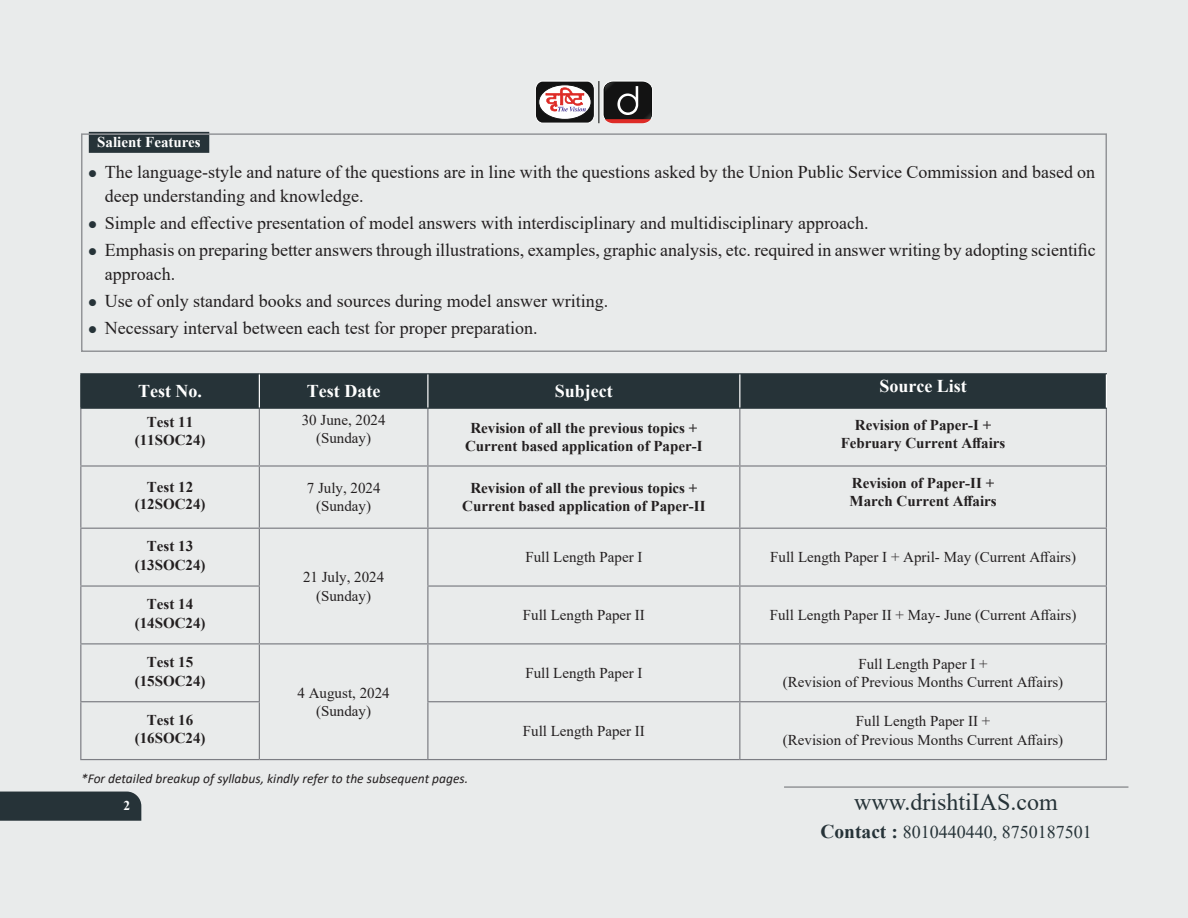
<style>
.page{position:relative;width:1188px;height:918px;background:#e9ebeb}
.page>*{position:absolute;margin:0;border:0;box-sizing:border-box;transform-origin:0 0}
.t1{font:24px "Times New Roman";color:#263338}
.t2{font:18px/24.5px "Times New Roman";color:#231f20}
.Para_1{font:700 18px "Times New Roman";color:#fff}
.t3{font:18px "Times New Roman";color:#263338}
.Para_1-2{font:15px/18.8px "Times New Roman";color:#231f20;text-align:center}
.Para_1-3{font:700 15px/17.9px "Times New Roman";color:#231f20;text-align:center}
.sub_head{font:700 15px "Times New Roman";color:#fff}
.t4{font:italic 13.5px "Calibri";color:#231f20}
.t5{font:700 13.5px "Times New Roman";color:#fff}
.s1{font-weight:700;font-size:19.5px}
</style>
<div class="page">
<div style="left:0;top:792px;width:141px;height:29px;background:#263338"></div>
<hr style="left:784px;top:786px;width:344px;height:2px;background:#939598">
<svg style="left:603px;top:81px;width:50px;height:42px;background:#483a3a"></svg>
<svg style="left:535px;top:81px;width:60px;height:42px;background:#9a8283"></svg>
<hr style="left:599px;top:81px;width:1px;height:42px;background:#040503">
<div style="left:81px;top:374px;width:1025px;height:34px;background:#263338"></div>
<hr style="left:80px;top:409px;width:1px;height:56px;background:#7c7d83">
<hr style="left:259px;top:409px;width:1px;height:56px;background:#7c7d83">
<hr style="left:427px;top:409px;width:1px;height:56px;background:#7c7d83">
<hr style="left:739px;top:409px;width:1px;height:56px;background:#7c7d83">
<hr style="left:1106px;top:409px;width:1px;height:56px;background:#7c7d83">
<hr style="left:80px;top:465px;width:179px;height:2px;background:#7c7d83">
<hr style="left:80px;top:467px;width:1px;height:61px;background:#7c7d83">
<hr style="left:259px;top:465px;width:169px;height:2px;background:#7c7d83">
<hr style="left:259px;top:467px;width:1px;height:61px;background:#7c7d83">
<hr style="left:428px;top:465px;width:312px;height:2px;background:#7c7d83">
<hr style="left:427px;top:467px;width:1px;height:61px;background:#7c7d83">
<hr style="left:740px;top:465px;width:367px;height:2px;background:#7c7d83">
<hr style="left:739px;top:467px;width:1px;height:61px;background:#7c7d83">
<hr style="left:1106px;top:467px;width:1px;height:61px;background:#7c7d83">
<hr style="left:80px;top:528px;width:179px;height:1px;background:#7c7d83">
<hr style="left:80px;top:529px;width:1px;height:56px;background:#7c7d83">
<hr style="left:259px;top:528px;width:169px;height:1px;background:#7c7d83">
<hr style="left:259px;top:529px;width:1px;height:56px;background:#7c7d83">
<hr style="left:428px;top:528px;width:312px;height:1px;background:#7c7d83">
<hr style="left:427px;top:529px;width:1px;height:56px;background:#7c7d83">
<hr style="left:740px;top:528px;width:367px;height:1px;background:#7c7d83">
<hr style="left:739px;top:529px;width:1px;height:56px;background:#7c7d83">
<hr style="left:1106px;top:529px;width:1px;height:56px;background:#7c7d83">
<hr style="left:80px;top:585px;width:180px;height:2px;background:#7c7d83">
<hr style="left:80px;top:587px;width:1px;height:56px;background:#7c7d83">
<hr style="left:259px;top:587px;width:1px;height:56px;background:#7c7d83">
<hr style="left:427px;top:585px;width:313px;height:2px;background:#7c7d83">
<hr style="left:427px;top:587px;width:1px;height:56px;background:#7c7d83">
<hr style="left:740px;top:585px;width:367px;height:2px;background:#7c7d83">
<hr style="left:739px;top:587px;width:1px;height:56px;background:#7c7d83">
<hr style="left:1106px;top:587px;width:1px;height:56px;background:#7c7d83">
<hr style="left:80px;top:643px;width:179px;height:1px;background:#7c7d83">
<hr style="left:80px;top:644px;width:1px;height:57px;background:#7c7d83">
<hr style="left:259px;top:643px;width:169px;height:1px;background:#7c7d83">
<hr style="left:259px;top:644px;width:1px;height:57px;background:#7c7d83">
<hr style="left:259px;top:759px;width:169px;height:1px;background:#7c7d83">
<hr style="left:428px;top:643px;width:312px;height:1px;background:#7c7d83">
<hr style="left:427px;top:644px;width:1px;height:57px;background:#7c7d83">
<hr style="left:740px;top:643px;width:367px;height:1px;background:#7c7d83">
<hr style="left:739px;top:644px;width:1px;height:57px;background:#7c7d83">
<hr style="left:1106px;top:644px;width:1px;height:57px;background:#7c7d83">
<hr style="left:80px;top:701px;width:180px;height:1px;background:#7c7d83">
<hr style="left:80px;top:702px;width:1px;height:57px;background:#7c7d83">
<hr style="left:259px;top:702px;width:1px;height:57px;background:#7c7d83">
<hr style="left:80px;top:759px;width:179px;height:1px;background:#7c7d83">
<hr style="left:427px;top:701px;width:313px;height:1px;background:#7c7d83">
<hr style="left:427px;top:702px;width:1px;height:57px;background:#7c7d83">
<hr style="left:740px;top:701px;width:367px;height:1px;background:#7c7d83">
<hr style="left:739px;top:702px;width:1px;height:57px;background:#7c7d83">
<hr style="left:1106px;top:702px;width:1px;height:57px;background:#7c7d83">
<hr style="left:428px;top:759px;width:312px;height:1px;background:#7c7d83">
<hr style="left:740px;top:759px;width:367px;height:1px;background:#7c7d83">
<hr style="left:80px;top:373px;width:179px;height:1px;background:#263338">
<hr style="left:80px;top:374px;width:1px;height:34px;background:#263338">
<hr style="left:259px;top:373px;width:169px;height:1px;background:#263338">
<hr style="left:428px;top:373px;width:312px;height:1px;background:#263338">
<hr style="left:740px;top:373px;width:367px;height:1px;background:#263338">
<hr style="left:80px;top:408px;width:179px;height:1px;background:#263338">
<hr style="left:259px;top:408px;width:169px;height:1px;background:#263338">
<hr style="left:428px;top:408px;width:312px;height:1px;background:#263338">
<hr style="left:740px;top:408px;width:367px;height:1px;background:#263338">
<hr style="left:259px;top:374px;width:1px;height:34px;background:#fff">
<hr style="left:427px;top:374px;width:1px;height:34px;background:#fff">
<hr style="left:739px;top:374px;width:1px;height:34px;background:#fff">
<hr style="left:1106px;top:374px;width:1px;height:34px;background:#fff">
<div style="left:89px;top:132px;width:120px;height:21px;background:#263338"></div>
<div style="left:81px;top:133px;width:1026px;height:219px;border:2px solid #939598"></div>
<p class="sub_head" style="left:97px;top:131px;width:105px">Salient Features</p>
<p class="t2" style="left:105px;top:159px;width:992px">The language-style and nature of the questions are in line with the questions asked by the Union Public Service Commission and based on deep understanding and knowledge.</p>
<p class="t2" style="left:105px;top:210px;width:765px">Simple and effective presentation of model answers with interdisciplinary and multidisciplinary approach.</p>
<p class="t2" style="left:105px;top:237px;width:993px">Emphasis on preparing better answers through illustrations, examples, graphic analysis, etc. required in answer writing by adopting scientific approach.</p>
<p class="t2" style="left:105px;top:288px;width:505px">Use of only standard books and sources during model answer writing.</p>
<p class="t2" style="left:105px;top:315px;width:434px">Necessary interval between each test for proper preparation.</p>
<p class="Para_1" style="left:138px;top:378px;width:65px">Test No.</p>
<p class="Para_1" style="left:307px;top:378px;width:75px">Test Date</p>
<p class="Para_1" style="left:555px;top:378px;width:59px">Subject</p>
<p class="Para_1" style="left:879px;top:373px;width:89px">Source List</p>
<p class="Para_1-3" style="left:135px;top:412px;width:72px">Test 11 (11SOC24)</p>
<p class="Para_1-2" style="left:302px;top:411px;width:85px;line-height:17.9px">30 June, 2024 (Sunday)</p>
<p class="Para_1-3" style="left:465px;top:419px;width:239px">Revision of all the previous topics +<br>Current based application of Paper-I</p>
<p class="Para_1-3" style="left:841px;top:416px;width:166px">Revision of Paper-I +<br>February Current Affairs</p>
<p class="Para_1-3" style="left:135px;top:477px;width:72px">Test 12 (12SOC24)</p>
<p class="Para_1-2" style="left:307px;top:479px;width:75px;line-height:17.9px">7 July, 2024 (Sunday)</p>
<p class="Para_1-3" style="left:462px;top:479px;width:245px">Revision of all the previous topics +<br>Current based application of Paper-II</p>
<p class="Para_1-3" style="left:850px;top:474px;width:149px;text-align:left">Revision of Paper-II +<br>March Current Affairs</p>
<p class="Para_1-3" style="left:135px;top:536px;width:72px;line-height:18.8px">Test 13 (13SOC24)</p>
<p class="Para_1-2" style="left:303px;top:567px;width:83px">21 July, 2024 (Sunday)</p>
<p class="Para_1-2" style="left:525px;top:547px;width:119px">Full Length Paper I</p>
<p class="Para_1-2" style="left:770px;top:547px;width:307px">Full Length Paper I + April- May (Current Affairs)</p>
<p class="Para_1-3" style="left:135px;top:594px;width:72px;line-height:18.8px">Test 14 (14SOC24)</p>
<p class="Para_1-2" style="left:523px;top:605px;width:124px">Full Length Paper II</p>
<p class="Para_1-2" style="left:770px;top:605px;width:308px">Full Length Paper II + May- June (Current Affairs)</p>
<p class="Para_1-3" style="left:135px;top:652px;width:72px;line-height:18.8px">Test 15 (15SOC24)</p>
<p class="Para_1-2" style="left:298px;top:683px;width:94px">4 August, 2024 (Sunday)</p>
<p class="Para_1-2" style="left:525px;top:663px;width:119px">Full Length Paper I</p>
<p class="Para_1-2" style="left:783px;top:654px;width:282px">Full Length Paper I +<br>(Revision of Previous Months Current Affairs)</p>
<p class="Para_1-3" style="left:135px;top:710px;width:72px;line-height:18.8px">Test 16 (16SOC24)</p>
<p class="Para_1-2" style="left:523px;top:721px;width:124px">Full Length Paper II</p>
<p class="Para_1-2" style="left:783px;top:712px;width:282px">Full Length Paper II +<br>(Revision of Previous Months Current Affairs)</p>
<p class="t4" style="left:81px;top:769px;width:389px">*For detailed breakup of syllabus, kindly refer to the subsequent pages.</p>
<p class="t5" style="left:124px;top:796px;width:8px">2</p>
<h1 class="t1" style="left:854px;top:785px;width:205px">www.drishtiIAS.com</h1>
<p class="t3" style="left:820px;top:819px;width:273px"><span class="s1">Contact :</span> 8010440440, 8750187501</p>
</div>
